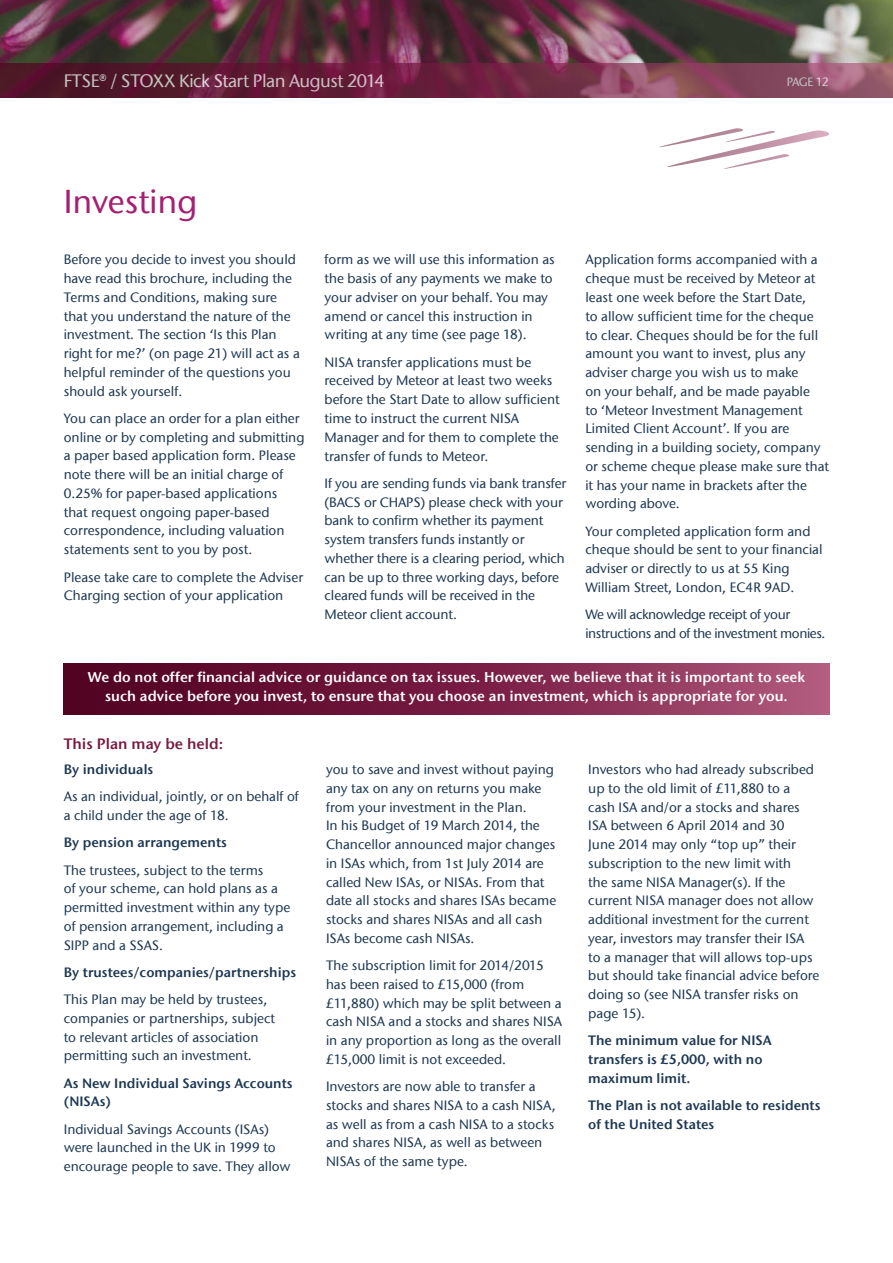
<style>
.page{position:relative;width:893px;height:1263px;background:#fff}
.page>*{position:absolute;margin:0;border:0;box-sizing:border-box;transform-origin:0 0}
.t1{font:500 33px "ITC Stone Sans Com";color:#a52073}
.t2{font:500 18px "ITC Stone Sans Com";letter-spacing:-.03em;color:#fff}
.t3{font:15px "ITC Stone Sans Com Semi";color:#771b42}
.t4{font:14.25px/18.8px "ITC Stone Sans Com Semi";color:#fff;text-align:center}
.t5{font:500 13.5px/18.8px "ITC Stone Sans Com";color:#1d3752}
.t6{font:13.5px/18.8px "ITC Stone Sans Com Semi";color:#1d3752}
.t7{font:500 13.5px/18.8px "ITC Stone Sans Com";letter-spacing:-.03em;color:#1d3752}
.t8{font:500 12px "ITC Stone Sans Com";letter-spacing:-.065em;color:#fff}
</style>
<div class="page">
<img style="left:0;top:0;width:893px;height:63px">
<svg style="left:659px;top:128px;width:170px;height:41px"></svg>
<svg style="left:0;top:63px;width:893px;height:35px;background:#712e46"></svg>
<div style="left:64px;top:663px;width:765px;height:52px;background:linear-gradient(to right,#490018,#ab5076)"></div>
<h2 class="t2" style="left:64px;top:70px;width:322px">FTSE® / STOXX Kick Start Plan August 2014</h2>
<p class="t8" style="left:787px;top:74px;width:44px">PAGE 12</p>
<h1 class="t1" style="left:64px;top:181px;width:135px">Investing</h1>
<p class="t5" style="left:64px;top:250px;width:238px">Before you decide to invest you should have read this brochure, including the Terms and Conditions, making sure that you understand the nature of the investment. The section ‘Is this Plan right for me?’ (on page 21) will act as a helpful reminder of the questions you should ask yourself.</p>
<p class="t5" style="left:64px;top:409px;width:242px">You can place an order for a plan either online or by completing and submitting a paper based application form. Please note there will be an initial charge of 0.25% for paper-based applications that request ongoing paper-based correspondence, including valuation statements sent to you by post.</p>
<p class="t5" style="left:64px;top:567px;width:241px">Please take care to complete the Adviser<br>Charging section of your application</p>
<p class="t5" style="left:325px;top:250px;width:232px">form as we will use this information as the basis of any payments we make to your adviser on your behalf. You may amend or cancel this instruction in writing at any time (see page 18).</p>
<p class="t5" style="left:325px;top:353px;width:237px">NISA transfer applications must be received by Meteor at least two weeks before the Start Date to allow sufficient time to instruct the current NISA Manager and for them to complete the transfer of funds to Meteor.</p>
<p class="t5" style="left:325px;top:474px;width:243px">If you are sending funds via bank transfer (BACS or CHAPS) please check with your bank to confirm whether its payment system transfers funds instantly or whether there is a clearing period, which can be up to three working days, before cleared funds will be received in the Meteor client account.</p>
<p class="t5" style="left:585px;top:250px;width:245px">Application forms accompanied with a cheque must be received by Meteor at least one week before the Start Date,<br>to allow sufficient time for the cheque to clear. Cheques should be for the full amount you want to invest, plus any adviser charge you wish us to make<br>on your behalf, and be made payable<br>to ‘Meteor Investment Management Limited Client Account’. If you are sending in a building society, company or scheme cheque please make sure that it has your name in brackets after the wording above.</p>
<p class="t5" style="left:585px;top:521px;width:239px">Your completed application form and cheque should be sent to your financial adviser or directly to us at 55 King William Street, London, EC4R 9AD.</p>
<p class="t7" style="left:585px;top:605px;width:241px">We will acknowledge receipt of your instructions and of the investment monies.</p>
<p class="t4" style="left:88px;top:668px;width:719px">We do not offer financial advice or guidance on tax issues. However, we believe that it is important to seek such advice before you invest, to ensure that you choose an investment, which is appropriate for you.</p>
<p class="t3" style="left:64px;top:734px;width:161px">This Plan may be held:</p>
<p class="t6" style="left:64px;top:760px;width:91px">By individuals</p>
<p class="t5" style="left:64px;top:787px;width:237px">As an individual, jointly, or on behalf of a child under the age of 18.</p>
<p class="t6" style="left:64px;top:833px;width:165px">By pension arrangements</p>
<p class="t5" style="left:64px;top:860px;width:228px">The trustees, subject to the terms<br>of your scheme, can hold plans as a permitted investment within any type of pension arrangement, including a<br>SIPP and a SSAS.</p>
<p class="t6" style="left:64px;top:962px;width:234px">By trustees/companies/partnerships</p>
<p class="t5" style="left:64px;top:990px;width:213px">This Plan may be held by trustees, companies or partnerships, subject to relevant articles of association permitting such an investment.</p>
<p class="t6" style="left:64px;top:1073px;width:230px">As New Individual Savings Accounts (NISAs)</p>
<p class="t5" style="left:64px;top:1119px;width:228px">Individual Savings Accounts (ISAs) were launched in the UK in 1999 to encourage people to save. They allow</p>
<p class="t5" style="left:326px;top:760px;width:232px">you to save and invest without paying any tax on any on returns you make from your investment in the Plan.<br>In his Budget of 19 March 2014, the Chancellor announced major changes in ISAs which, from 1st July 2014 are called New ISAs, or NISAs. From that date all stocks and shares ISAs became stocks and shares NISAs and all cash ISAs become cash NISAs.</p>
<p class="t5" style="left:326px;top:956px;width:237px">The subscription limit for 2014/2015 has been raised to £15,000 (from £11,880) which may be split between a cash NISA and a stocks and shares NISA in any proportion as long as the overall £15,000 limit is not exceeded.</p>
<p class="t5" style="left:326px;top:1077px;width:231px">Investors are now able to transfer a stocks and shares NISA to a cash NISA, as well as from a cash NISA to a stocks and shares NISA, as well as between<br>NISAs of the same type.</p>
<p class="t5" style="left:588px;top:760px;width:233px">Investors who had already subscribed up to the old limit of £11,880 to a cash ISA and/or a stocks and shares ISA between 6 April 2014 and 30<br>June 2014 may only “top up” their subscription to the new limit with<br>the same NISA Manager(s). If the current NISA manager does not allow additional investment for the current year, investors may transfer their ISA to a manager that will allows top-ups but should take financial advice before doing so (see NISA transfer risks on page 15).</p>
<p class="t6" style="left:588px;top:1031px;width:185px">The minimum value for NISA transfers is £5,000, with no maximum limit.</p>
<p class="t6" style="left:588px;top:1096px;width:234px">The Plan is not available to residents of the United States</p>
</div>
